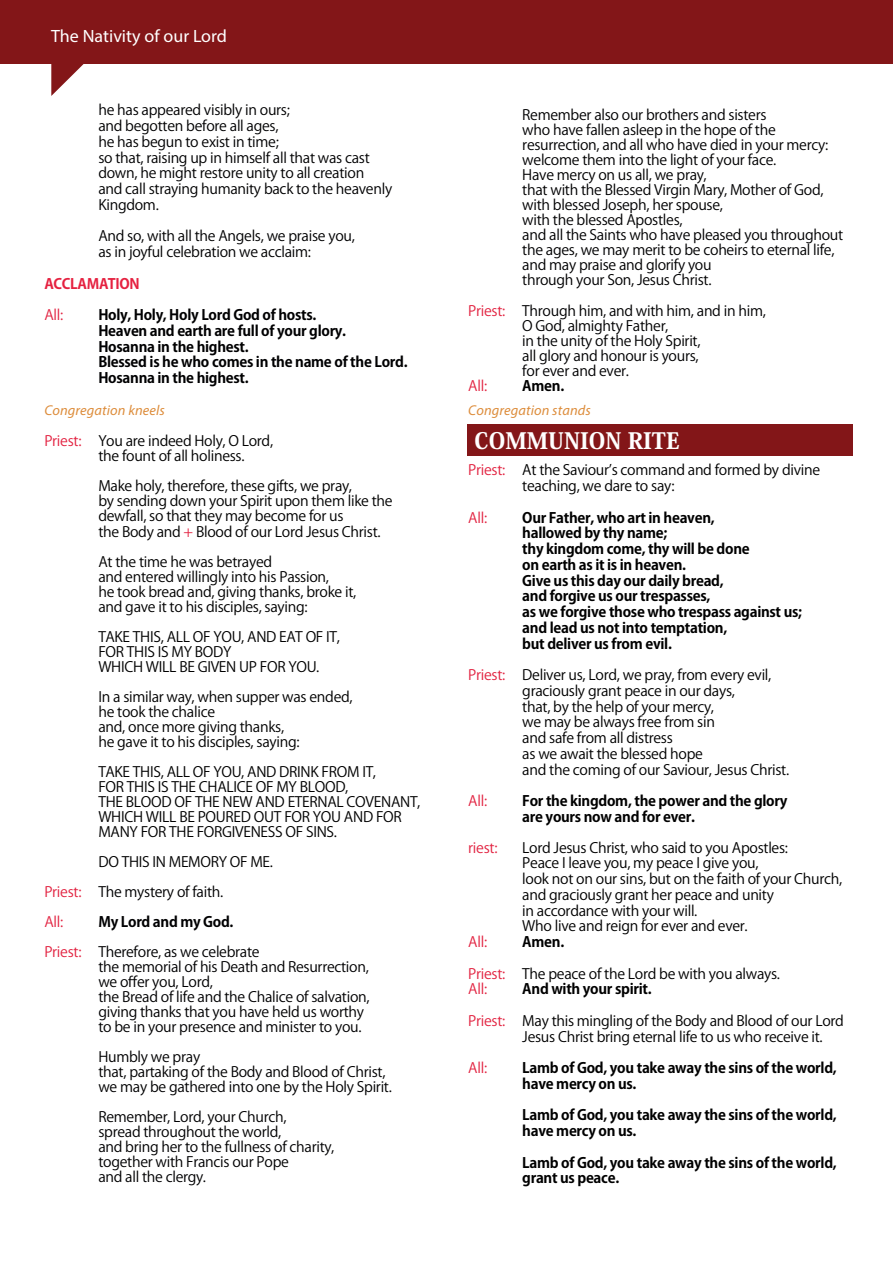
<style>
.page{position:relative;width:893px;height:1263px;background:#fff}
.page>*{position:absolute;margin:0;border:0;box-sizing:border-box;transform-origin:0 0}
.t1{font:800 22.35px "Koz Min Pro";color:#fff}
.t2{font:17.85px "Myriad Pro";color:#fff}
.t3{font:14.25px/15.8px "Koz Go Pro";letter-spacing:-.02em;color:#000}
.t4{font:14.25px/15px "Koz Go Pro";letter-spacing:-.02em;color:#000002}
.t5{font:700 14.25px/15.8px "Koz Go Pro";letter-spacing:-.02em;color:#000}
.t6{font:700 14.25px/15.8px "Koz Go Pro";letter-spacing:-.02em;color:#000002}
.t7{font:italic 14.25px "Myriad Pro";letter-spacing:.01em;color:#dd8d3c}
.t8{font:14.25px "Koz Go Pro";letter-spacing:-.02em;color:#e22341}
.t9{font:700 14.25px "Koz Go Pro";letter-spacing:-.02em;color:#e52140}
.s1{color:#e32241}
.s2{color:#e22341}
.s3{color:#000002}
.s4{font-weight:700}
</style>
<div class="page">
<div style="left:467px;top:424px;width:386px;height:32px;background:#831618"></div>
<div style="left:0;top:0;width:893px;height:63px;background:#831618"></div>
<svg style="left:51px;top:63px;width:39px;height:33px"></svg>
<p class="t2" style="left:51px;top:25px;width:177px">The Nativity of our Lord</p>
<p class="t4" style="left:98px;top:103px;width:295px;line-height:15.8px">he has appeared visibly in ours;<br>and begotten before all ages,<br>he has begun to exist in time;<br>so that, raising up in himself all that was cast down, he might restore unity to all creation<br>and call straying humanity back to the heavenly Kingdom.</p>
<p class="t4" style="left:98px;top:229px;width:258px;line-height:15.8px">And so, with all the Angels, we praise you, as in joyful celebration we acclaim:</p>
<p class="t9" style="left:44px;top:274px;width:97px">ACCLAMATION</p>
<p class="t8" style="left:44px;top:306px;width:20px">All:</p>
<p class="t6" style="left:98px;top:308px;width:311px">Holy, Holy, Holy Lord God of hosts.<br>Heaven and earth are full of your glory.<br>Hosanna in the highest.<br>Blessed is he who comes in the name of the Lord.<br>Hosanna in the highest.</p>
<p class="t7" style="left:44px;top:401px;width:122px">Congregation kneels</p>
<p class="t3" style="left:98px;top:434px;width:176px;line-height:15px;text-indent:-54px"><span class="s1">Priest:</span> You are indeed Holy, O Lord, the fount of all holiness.</p>
<p class="t3" style="left:98px;top:479px;width:296px;line-height:15.3px">Make holy, therefore, these gifts, we pray,<br>by sending down your Spirit upon them like the dewfall, so that they may become for us<br>the Body and <span class="s1">+</span> Blood of our Lord Jesus Christ.</p>
<p class="t3" style="left:98px;top:554px;width:260px;line-height:15px">At the time he was betrayed<br>and entered willingly into his Passion,<br>he took bread and, giving thanks, broke it, and gave it to his disciples, saying:</p>
<p class="t3" style="left:98px;top:629px;width:243px;line-height:15px">TAKE THIS, ALL OF YOU, AND EAT OF IT,<br>FOR THIS IS MY BODY<br>WHICH WILL BE GIVEN UP FOR YOU.</p>
<p class="t3" style="left:98px;top:689px;width:256px;line-height:15px">In a similar way, when supper was ended, he took the chalice<br>and, once more giving thanks,<br>he gave it to his disciples, saying:</p>
<p class="t3" style="left:98px;top:764px;width:323px;line-height:15px">TAKE THIS, ALL OF YOU, AND DRINK FROM IT,<br>FOR THIS IS THE CHALICE OF MY BLOOD,<br>THE BLOOD OF THE NEW AND ETERNAL COVENANT, WHICH WILL BE POURED OUT FOR YOU AND FOR MANY FOR THE FORGIVENESS OF SINS.</p>
<p class="t3" style="left:44px;top:847px;width:230px;line-height:30px;text-indent:54px">DO THIS IN MEMORY OF ME.<br><span class="s2">Priest:</span> <span class="s3">The mystery of faith.<br></span><span class="s2">All:</span></p>
<p class="t4" style="left:44px;top:907px;width:217px;line-height:30px;text-indent:54px"><span class="s4">My Lord and my God.<br></span><span class="s2">Priest:</span> Therefore, as we celebrate</p>
<p class="t4" style="left:98px;top:959px;width:273px">the memorial of his Death and Resurrection, we offer you, Lord,<br>the Bread of life and the Chalice of salvation, giving thanks that you have held us worthy to be in your presence and minister to you.</p>
<p class="t4" style="left:98px;top:1049px;width:295px">Humbly we pray<br>that, partaking of the Body and Blood of Christ, we may be gathered into one by the Holy Spirit.</p>
<p class="t4" style="left:98px;top:1109px;width:237px">Remember, Lord, your Church,<br>spread throughout the world,<br>and bring her to the fullness of charity, together with Francis our Pope<br>and all the clergy.</p>
<p class="t4" style="left:522px;top:107px;width:322px">Remember also our brothers and sisters<br>who have fallen asleep in the hope of the resurrection, and all who have died in your mercy: welcome them into the light of your face.<br>Have mercy on us all, we pray,<br>that with the Blessed Virgin Mary, Mother of God, with blessed Joseph, her spouse,<br>with the blessed Apostles,<br>and all the Saints who have pleased you throughout the ages, we may merit to be coheirs to eternal life, and may praise and glorify you<br>through your Son, Jesus Christ.</p>
<p class="t4" style="left:522px;top:303px;width:245px;text-indent:-54px"><span class="s2">Priest:</span> Through him, and with him, and in him,<br>O God, almighty Father,<br>in the unity of the Holy Spirit,<br>all glory and honour is yours,<br>for ever and ever.</p>
<p class="t8" style="left:468px;top:377px;width:20px">All:</p>
<p class="t5" style="left:522px;top:379px;width:43px">Amen.</p>
<p class="t7" style="left:468px;top:402px;width:124px">Congregation stands</p>
<h1 class="t1" style="left:475px;top:424px;width:206px">COMMUNION RITE</h1>
<p class="t3" style="left:522px;top:463px;width:299px;text-indent:-54px"><span class="s2">Priest:</span> At the Saviourʼs command and formed by divine teaching, we dare to say:</p>
<p class="t8" style="left:468px;top:508px;width:20px">All:</p>
<p class="t5" style="left:522px;top:510px;width:281px">Our Father, who art in heaven,<br>hallowed by thy name;<br>thy kingdom come, thy will be done<br>on earth as it is in heaven.<br>Give us this day our daily bread,<br>and forgive us our trespasses,<br>as we forgive those who trespass against us; and lead us not into temptation,<br>but deliver us from evil.</p>
<p class="t3" style="left:522px;top:667px;width:268px;text-indent:-54px"><span class="s2">Priest:</span> Deliver us, Lord, we pray, from every evil, graciously grant peace in our days,<br>that, by the help of your mercy,<br>we may be always free from sin<br>and safe from all distress<br>as we await the blessed hope<br>and the coming of our Saviour, Jesus Christ.</p>
<p class="t8" style="left:468px;top:792px;width:20px">All:</p>
<p class="t5" style="left:522px;top:794px;width:267px">For the kingdom, the power and the glory are yours now and for ever.</p>
<p class="t8" style="left:468px;top:838px;width:31px">riest:</p>
<p class="t3" style="left:522px;top:840px;width:321px">Lord Jesus Christ, who said to you Apostles:<br>Peace I leave you, my peace I give you,<br>look not on our sins, but on the faith of your Church, and graciously grant her peace and unity<br>in accordance with your will.<br>Who live and reign for ever and ever.</p>
<p class="t8" style="left:468px;top:933px;width:20px">All:</p>
<p class="t5" style="left:522px;top:935px;width:43px">Amen.</p>
<p class="t3" style="left:468px;top:966px;width:313px"><span class="s2">Priest:</span> The peace of the Lord be with you always.<br><span class="s2">All:</span></p>
<p class="t5" style="left:522px;top:982px;width:131px">And with your spirit.</p>
<p class="t3" style="left:522px;top:1013px;width:323px;text-indent:-54px"><span class="s2">Priest:</span> May this mingling of the Body and Blood of our Lord<br>Jesus Christ bring eternal life to us who receive it.</p>
<p class="t8" style="left:468px;top:1059px;width:20px">All:</p>
<p class="t5" style="left:522px;top:1061px;width:316px">Lamb of God, you take away the sins of the world, have mercy on us.</p>
<p class="t5" style="left:522px;top:1108px;width:316px">Lamb of God, you take away the sins of the world, have mercy on us.</p>
<p class="t5" style="left:522px;top:1155px;width:316px">Lamb of God, you take away the sins of the world, grant us peace.</p>
</div>
